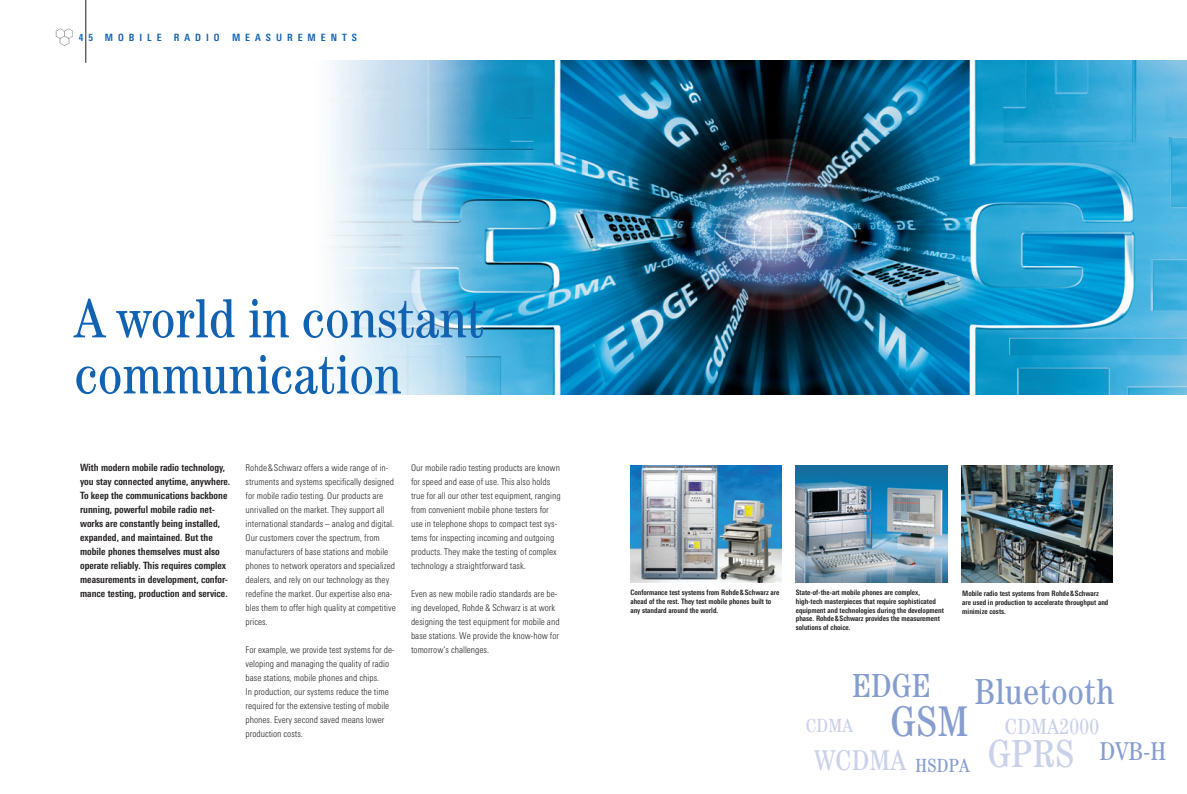
<style>
.page{position:relative;width:1187px;height:794px;background:#fff}
.page>*{position:absolute;margin:0;border:0;box-sizing:border-box;transform-origin:0 0}
.t1{font:condensed 55px/56px "Century";color:#1162b0}
.t2{font:condensed 42.9px "Century";color:#869dd0}
.t3{font:condensed 36.3px "Century";letter-spacing:.01em;color:#869dd0}
.t4{font:condensed 33.4px "Century";color:#869dd0}
.t5{font:condensed 28.6px "Century";letter-spacing:.01em;color:#cad1ea}
.t6{font:condensed 25.8px "Century";color:#869dd0}
.t7{font:condensed 22px "Century";letter-spacing:.01em;color:#cad1ea}
.t8{font:condensed 19.1px "Century";color:#cad1ea}
.t9{font:700 10px/14px "RS Univers Cond";color:#231f20}
.t10{font:700 10px "RS Univers Cond";letter-spacing:.5em;color:#1162b0}
.t11{font:300 9.3px/14px "RS Univers Cond";color:#231f20}
.t12{font:700 7.4px/8.8px "RS Univers Cond";color:#231f20}
.s1{font-size:39.1px}
</style>
<div class="page">
<img style="left:329px;top:60px;width:857px;height:334px">
<img style="left:55px;top:29px;width:18px;height:17px">
<hr style="left:86px;top:0;width:1px;height:63px;background:#231f20">
<img style="left:961px;top:465px;width:151px;height:117px">
<img style="left:630px;top:465px;width:151px;height:117px">
<img style="left:795px;top:465px;width:152px;height:117px">
<p class="t10" style="left:79px;top:34px;width:279px">4 5 MOBILE RADIO MEASUREMENTS</p>
<h1 class="t1" style="left:74px;top:295px;width:411px">A world in constant communication</h1>
<p class="t9" style="left:80px;top:460px;width:152px">With modern mobile radio technology, you stay connected anytime, anywhere.<br>To keep the communications backbone running, powerful mobile radio net&shy;works are constantly being installed, expanded, and maintained. But the mobile phones themselves must also operate reliably. This requires complex measurements in development, confor&shy;mance testing, production and service.</p>
<p class="t11" style="left:245px;top:461px;width:152px">Rohde &amp;Schwarz offers a wide range of in&shy;struments and systems specifically designed for mobile radio testing. Our products are unrivalled on the market. They support all international standards – analog and digital.<br>Our customers cover the spectrum, from manufacturers of base stations and mobile phones to network operators and specialized dealers, and rely on our technology as they redefine the market. Our expertise also ena&shy;bles them to offer high quality at competitive prices.</p>
<p class="t11" style="left:245px;top:643px;width:150px">For example, we provide test systems for de&shy;veloping and managing the quality of radio base stations, mobile phones and chips.<br>In production, our systems reduce the time required for the extensive testing of mobile phones. Every second saved means lower production costs.</p>
<p class="t11" style="left:411px;top:461px;width:151px">Our mobile radio testing products are known for speed and ease of use. This also holds true for all our other test equipment, ranging from convenient mobile phone testers for use in telephone shops to compact test sys&shy;tems for inspecting incoming and outgoing products. They make the testing of complex technology a straightforward task.</p>
<p class="t11" style="left:411px;top:587px;width:150px">Even as new mobile radio standards are be&shy;ing developed, Rohde &amp; Schwarz is at work designing the test equipment for mobile and base stations. We provide the know-how for tomorrow‘s challenges.</p>
<p class="t12" style="left:630px;top:588px;width:150px">Conformance test systems from Rohde&amp;Schwarz are ahead of the rest. They test mobile phones built to any standard around the world.</p>
<p class="t12" style="left:962px;top:589px;width:148px">Mobile radio test systems from Rohde&amp;Schwarz are used in production to accelerate throughput and minimize costs.</p>
<p class="t12" style="left:795px;top:588px;width:149px">State-of-the-art mobile phones are complex, high-tech masterpieces that require sophisticated equipment and technologies during the development phase. Rohde&amp;Schwarz provides the measurement solutions of choice.</p>
<h3 class="t4" style="left:852px;top:673px;width:80px">EDGE</h3>
<h3 class="t8" style="left:805px;top:718px;width:49px">CDMA</h3>
<h3 class="t3" style="left:974px;top:678px;width:141px">Bluetooth</h3>
<h3 class="t7" style="left:1004px;top:718px;width:96px">CDMA2000</h3>
<h3 class="t6" style="left:1099px;top:741px;width:68px">DVB-H</h3>
<h2 class="t2" style="left:890px;top:705px;width:79px">GSM</h2>
<h3 class="t5" style="left:814px;top:749px;width:261px">WCDMA <sub>HSDPA</sub> <span class="s1">GPRS</span></h3>
</div>
